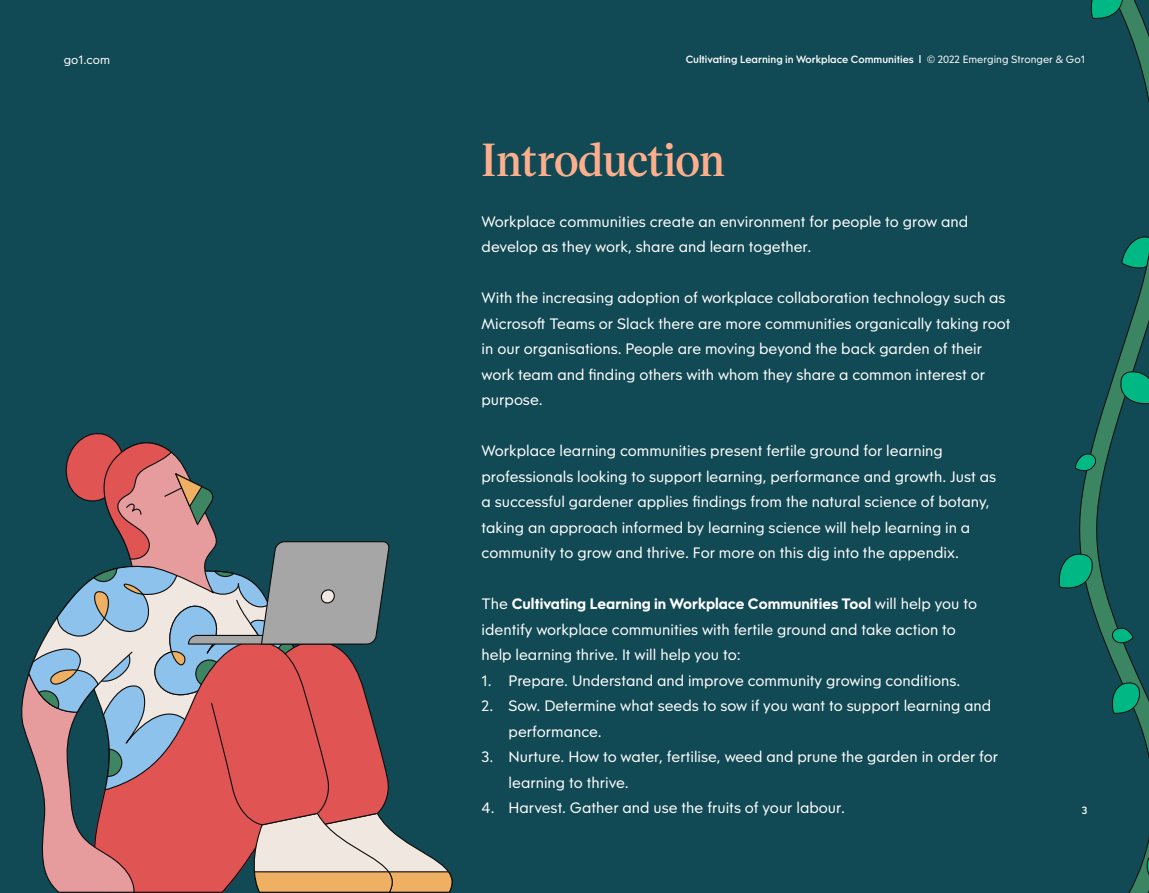
<style>
.page{position:relative;width:1149px;height:893px;background:#fff}
.page>*{position:absolute;margin:0;border:0;box-sizing:border-box;transform-origin:0 0}
.t1{font:600 45px "Victor Serif";letter-spacing:-.01em;color:#fdaf8d}
.t2{font:15px/25.5px "Obelisc";color:#fff}
.t3{font:12px "Obelisc";color:#fff}
.t4{font:500 10.5px "Obelisc";color:#fff}
.s1{font-weight:400}
.s2{font-weight:700}
</style>
<div class="page">
<div style="left:0;top:0;width:1148px;height:893px;background:#114954"></div>
<svg style="left:21px;top:433px;width:432px;height:460px"></svg>
<svg style="left:1079px;top:0;width:69px;height:893px"></svg>
<svg style="left:1088px;top:0;width:34px;height:19px"></svg>
<svg style="left:1119px;top:371px;width:29px;height:35px"></svg>
<svg style="left:1145px;top:853px;width:3px;height:34px"></svg>
<svg style="left:1058px;top:553px;width:34px;height:36px"></svg>
<svg style="left:1111px;top:628px;width:22px;height:16px"></svg>
<svg style="left:1110px;top:682px;width:29px;height:32px"></svg>
<svg style="left:1074px;top:453px;width:22px;height:19px"></svg>
<p class="t3" style="left:64px;top:51px;width:48px">go1.com</p>
<p class="t4" style="left:685px;top:51px;width:401px">Cultivating Learning in Workplace Communities l <span class="s1">© 2022 Emerging Stronger &amp; Go1</span></p>
<h1 class="t1" style="left:481px;top:127px;width:245px">Introduction</h1>
<p class="t2" style="left:481px;top:208px;width:488px">Workplace communities create an environment for people to grow and develop as they work, share and learn together.</p>
<p class="t2" style="left:481px;top:284px;width:530px">With the increasing adoption of workplace collaboration technology such as Microsoft Teams or Slack there are more communities organically taking root in our organisations. People are moving beyond the back garden of their work team and finding others with whom they share a common interest or purpose.</p>
<p class="t2" style="left:481px;top:437px;width:516px">Workplace learning communities present fertile ground for learning professionals looking to support learning, performance and growth. Just as a successful gardener applies findings from the natural science of botany, taking an approach informed by learning science will help learning in a community to grow and thrive. For more on this dig into the appendix.</p>
<p class="t2" style="left:481px;top:590px;width:497px">The <span class="s2">Cultivating Learning in Workplace Communities Tool</span> will help you to identify workplace communities with fertile ground and take action to help learning thrive. It will help you to:</p>
<p class="t2" style="left:481px;top:667px;width:480px">1. Prepare. Understand and improve community growing conditions.</p>
<p class="t2" style="left:508px;top:692px;width:484px;text-indent:-27px">2. Sow. Determine what seeds to sow if you want to support learning and performance.</p>
<p class="t2" style="left:508px;top:743px;width:491px;text-indent:-27px">3. Nurture. How to water, fertilise, weed and prune the garden in order for learning to thrive.</p>
<p class="t2" style="left:481px;top:794px;width:365px">4. Harvest. Gather and use the fruits of your labour.</p>
<p class="t4" style="left:1081px;top:802px;width:7px">3</p>
</div>
